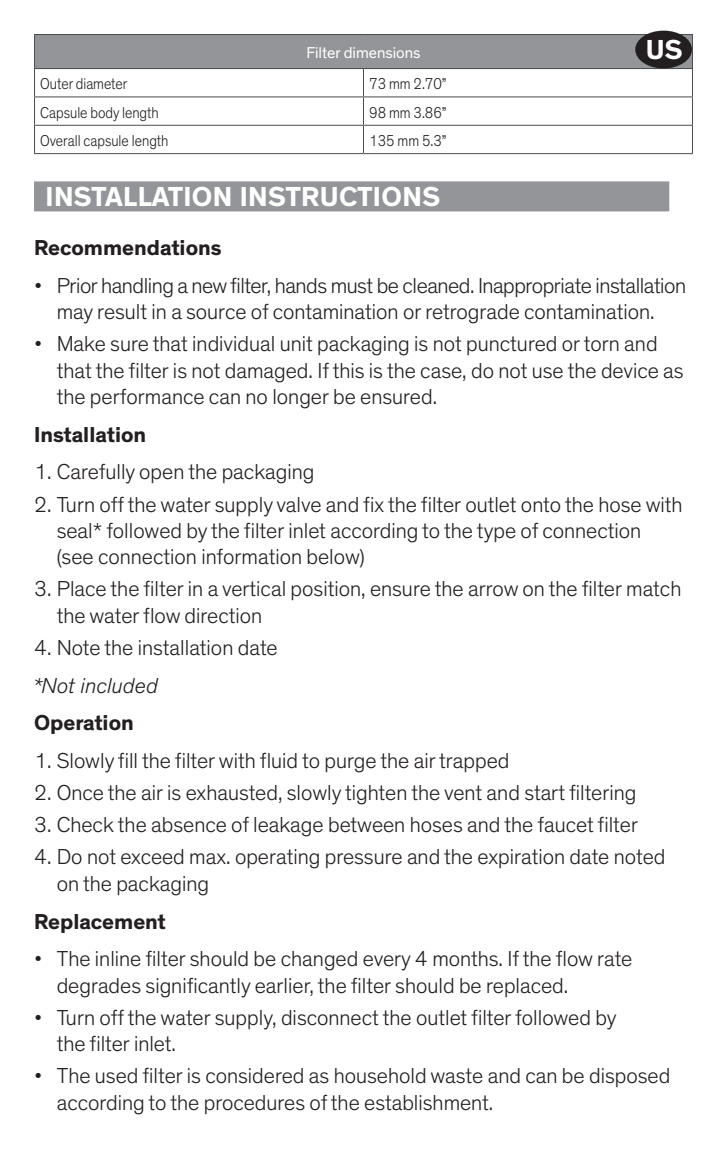
<style>
.page{position:relative;width:726px;height:1157px;background:#fff}
.page>*{position:absolute;margin:0;border:0;box-sizing:border-box;transform-origin:0 0}
.Titre_filet_gris_picto{font:700 28px "Theinhardt";letter-spacing:.015em;color:#fff}
.t1{font:300 22px/26.4px "Theinhardt";color:#231f20}
.t2{font:300 22px/26.4px "Theinhardt";letter-spacing:-.02em;color:#231f20;text-align:center}
.Texte_puces{font:700 22px "Theinhardt";color:#231f20}
.Texte_puces-2{font:italic 300 22px "Theinhardt";color:#231f20}
.t3{font:300 16px "Theinhardt";color:#231f20;scale:.9 1}
.t4{font:16px "Theinhardt";color:#fff}
</style>
<div class="page">
<div style="left:34px;top:181px;width:635px;height:30px;background:#939598"></div>
<div style="left:35px;top:35px;width:657px;height:34px;background:#939598"></div>
<hr style="left:691px;top:69px;width:2px;height:27px;background:#4b4c4d">
<hr style="left:34px;top:96px;width:329px;height:2px;background:#4b4c4d">
<hr style="left:363px;top:96px;width:330px;height:2px;background:#4b4c4d">
<hr style="left:691px;top:97px;width:2px;height:28px;background:#4b4c4d">
<hr style="left:34px;top:125px;width:329px;height:1px;background:#4b4c4d">
<svg style="left:34px;top:69px;width:1px;height:84px"></svg>
<hr style="left:34px;top:153px;width:329px;height:1px;background:#4b4c4d">
<hr style="left:363px;top:125px;width:330px;height:1px;background:#4b4c4d">
<svg style="left:363px;top:69px;width:1px;height:84px"></svg>
<hr style="left:691px;top:126px;width:2px;height:27px;background:#4b4c4d">
<hr style="left:363px;top:153px;width:330px;height:1px;background:#4b4c4d">
<hr style="left:34px;top:34px;width:329px;height:1px;background:#4b4c4d">
<hr style="left:34px;top:35px;width:1px;height:33px;background:#4b4c4d">
<hr style="left:363px;top:34px;width:330px;height:1px;background:#4b4c4d">
<hr style="left:691px;top:35px;width:2px;height:33px;background:#4b4c4d">
<hr style="left:34px;top:68px;width:329px;height:1px;background:#4b4c4d">
<hr style="left:363px;top:68px;width:330px;height:1px;background:#4b4c4d">
<div style="left:635px;top:31px;width:57px;height:37px;background:#231f20;border-radius:50%"></div>
<p class="t4" style="left:306px;top:43px;width:116px">Filter dimensions</p>
<p class="Titre_filet_gris_picto" style="left:646px;top:32px;width:38px">US</p>
<p class="t3" style="left:40px;top:74px;width:98px">Outer diameter</p>
<p class="t3" style="left:369px;top:74px;width:87px">73 mm 2.70”</p>
<p class="t3" style="left:40px;top:103px;width:133px">Capsule body length</p>
<p class="t3" style="left:369px;top:103px;width:87px">98 mm 3.86”</p>
<p class="t3" style="left:40px;top:131px;width:144px">Overall capsule length</p>
<p class="t3" style="left:369px;top:131px;width:87px">135 mm 5.3”</p>
<p class="Titre_filet_gris_picto" style="left:45px;top:179px;width:396px">INSTALLATION INSTRUCTIONS</p>
<p class="Texte_puces" style="left:34px;top:234px;width:189px">Recommendations</p>
<p class="t2" style="left:34px;top:272px;width:653px">• Prior handling a new filter, hands must be cleaned. Inappropriate installation may result in a source of contamination or retrograde contamination.</p>
<p class="t1" style="left:57px;top:331px;width:628px;text-indent:-23px">• Make sure that individual unit packaging is not punctured or torn and that the filter is not damaged. If this is the case, do not use the device as the performance can no longer be ensured.</p>
<p class="Texte_puces" style="left:34px;top:420px;width:114px">Installation</p>
<p class="t1" style="left:34px;top:459px;width:282px">1. Carefully open the packaging</p>
<p class="t1" style="left:57px;top:491px;width:627px;text-indent:-23px">2. Turn off the water supply valve and fix the filter outlet onto the hose with seal* followed by the filter inlet according to the type of connection (see connection information below)</p>
<p class="t1" style="left:57px;top:576px;width:626px;text-indent:-23px">3. Place the filter in a vertical position, ensure the arrow on the filter match the water flow direction</p>
<p class="t1" style="left:34px;top:634px;width:245px">4. Note the installation date</p>
<p class="Texte_puces-2" style="left:34px;top:672px;width:125px">*Not included</p>
<p class="Texte_puces" style="left:34px;top:709px;width:101px">Operation</p>
<p class="t1" style="left:34px;top:748px;width:477px">1. Slowly fill the filter with fluid to purge the air trapped</p>
<p class="t1" style="left:34px;top:780px;width:604px">2. Once the air is exhausted, slowly tighten the vent and start filtering</p>
<p class="t1" style="left:34px;top:812px;width:605px">3. Check the absence of leakage between hoses and the faucet filter</p>
<p class="t1" style="left:57px;top:844px;width:610px;text-indent:-23px">4. Do not exceed max. operating pressure and the expiration date noted on the packaging</p>
<p class="Texte_puces" style="left:34px;top:907px;width:133px">Replacement</p>
<p class="t1" style="left:57px;top:946px;width:577px;text-indent:-23px">• The inline filter should be changed every 4 months. If the flow rate degrades significantly earlier, the filter should be replaced.</p>
<p class="t1" style="left:57px;top:1004px;width:561px;text-indent:-23px">• Turn off the water supply, disconnect the outlet filter followed by the filter inlet.</p>
<p class="t1" style="left:57px;top:1063px;width:615px;text-indent:-23px">• The used filter is considered as household waste and can be disposed according to the procedures of the establishment.</p>
</div>
